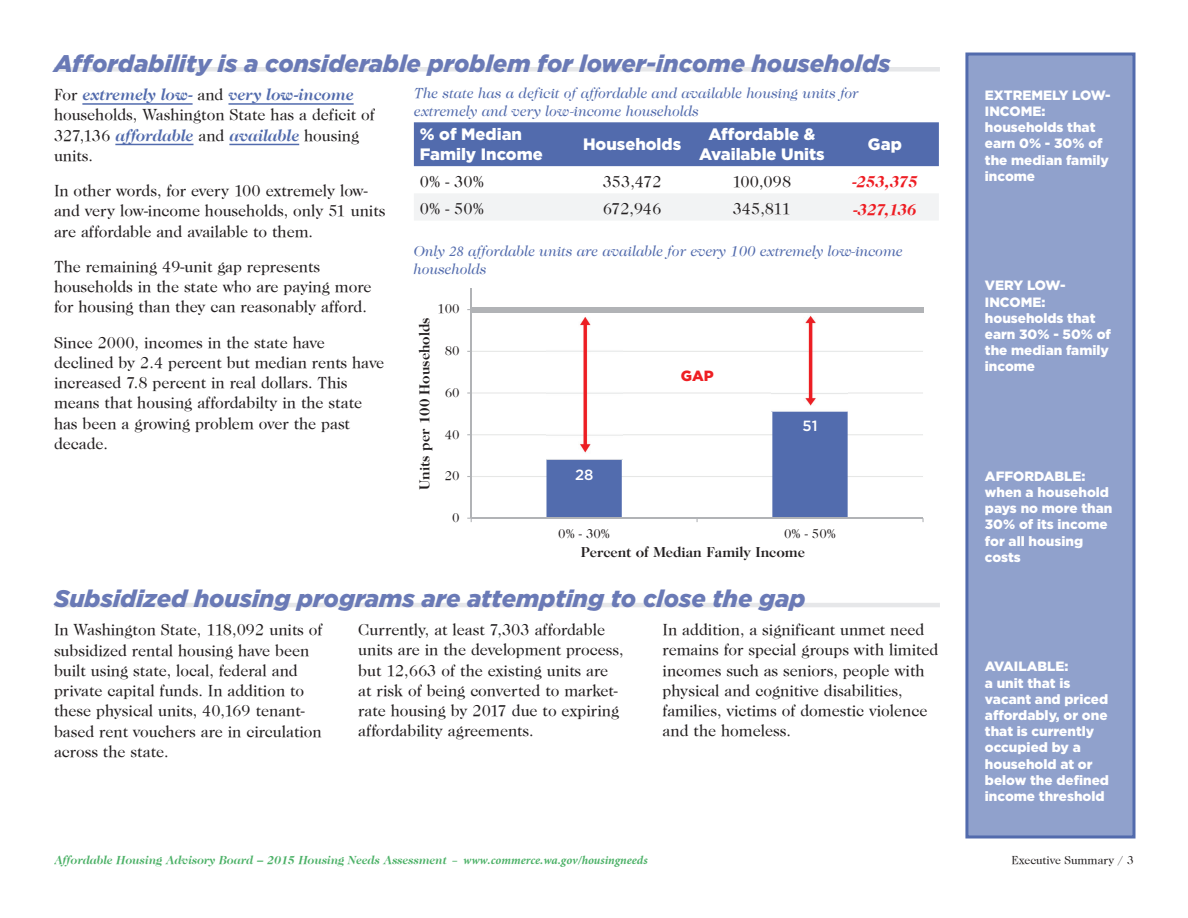
<style>
.page{position:relative;width:1188px;height:918px;background:#fff}
.page>*{position:absolute;margin:0;border:0;box-sizing:border-box;transform-origin:0 0}
.t1{font:italic 900 24px "Gotham";color:#6a7ab6}
.t2{font:16.5px/20.2px "Caslon";color:#231f20}
.t3{font:900 16.5px/19.8px "Gotham";color:#fff}
.t4{font:italic 700 16.5px "Caslon";color:#ee1d23}
.t5{font:italic 15px/18px "Caslon";color:#526bad}
.t6{font:700 14.7px "Caslon";color:#231f20}
.t7{font:500 14.7px "Gotham";color:#fff}
.t8{font:900 14.7px "Gotham";color:#ee1f23}
.t9{font:900 13.5px/16.2px "Gotham";color:#fff}
.t10{font:13.35px "Caslon";color:#231f20}
.t11{font:italic 700 12px "Caslon";color:#4cb167}
.t12{font:12px "Caslon";color:#231f20}
.s1{font-weight:700;font-style:italic;color:#526bad}
.s2{font-family:"Minion Pro"}
</style>
<div class="page">
<hr style="left:471px;top:476px;width:452px;height:1px;background:#e6e7e6">
<hr style="left:471px;top:434px;width:452px;height:1px;background:#e6e7e6">
<hr style="left:471px;top:392px;width:452px;height:2px;background:#e6e7e6">
<hr style="left:471px;top:351px;width:452px;height:1px;background:#e6e7e6">
<img style="left:546px;top:317px;width:76px;height:94px">
<img style="left:772px;top:315px;width:76px;height:91px">
<hr style="left:471px;top:289px;width:1px;height:229px;background:#b1b3b6">
<hr style="left:471px;top:518px;width:452px;height:1px;background:#b1b3b6">
<svg style="left:546px;top:411px;width:302px;height:111px"></svg>
<div style="left:472px;top:307px;width:451px;height:6px;background:#b1b3b6"></div>
<div style="left:54px;top:67px;width:886px;height:5px;background:#e6e7e9"></div>
<hr style="left:82px;top:103px;width:111px;height:2px;background:#526bad">
<hr style="left:228px;top:103px;width:126px;height:2px;background:#526bad">
<hr style="left:115px;top:144px;width:79px;height:1px;background:#526bad">
<hr style="left:229px;top:144px;width:70px;height:1px;background:#526bad">
<hr style="left:54px;top:603px;width:886px;height:4px;background:#e6e7e9">
<div style="left:414px;top:122px;width:525px;height:44px;background:#526bad"></div>
<div style="left:414px;top:194px;width:525px;height:26px;background:#f2f3f4"></div>
<div style="left:965px;top:52px;width:171px;height:786px;background:#90a1cc;border:3px solid #526bad"></div>
<h1 class="t1" style="left:54px;top:49px;width:838px">Affordability is a considerable problem for lower-income households</h1>
<p class="t2" style="left:54px;top:85px;width:322px">For <span class="s1">extremely low-</span> and <span class="s1">very low-income </span>households, Washington State has a deficit of 327,136 <span class="s1">affordable</span> and <span class="s1">available</span> housing units.</p>
<p class="t2" style="left:54px;top:181px;width:333px">In other words, for every 100 extremely low&shy;and very low-income households, only 51 units are affordable and available to them.</p>
<p class="t2" style="left:54px;top:257px;width:319px">The remaining 49-unit gap represents households in the state who are paying more for housing than they can reasonably afford.</p>
<p class="t2" style="left:54px;top:332px;width:332px">Since 2000, incomes in the state have declined by 2.4 percent but median rents have increased 7.8 percent in real dollars. This means that housing affordabilty in the state has been a growing problem over the past decade.</p>
<p class="t5" style="left:414px;top:85px;width:446px">The state has a deficit of affordable and available housing units for extremely and very low-income households</p>
<p class="t3" style="left:420px;top:124px;width:124px">% of Median<br>Family Income</p>
<p class="t3" style="left:583px;top:134px;width:100px">Households</p>
<p class="t3" style="left:699px;top:124px;width:127px;text-align:center">Affordable &amp;<br>Available Units</p>
<p class="t3" style="left:868px;top:134px;width:35px">Gap</p>
<p class="t2" style="left:420px;top:171px;width:66px">0% - 30%</p>
<p class="t2" style="left:603px;top:171px;width:60px">353,472</p>
<p class="t2" style="left:733px;top:171px;width:60px">100,098</p>
<p class="t4" style="left:852px;top:172px;width:67px">-253,375</p>
<p class="t2" style="left:420px;top:199px;width:66px">0% - 50%</p>
<p class="t2" style="left:603px;top:199px;width:60px">672,946</p>
<p class="t2" style="left:733px;top:199px;width:60px">345,811</p>
<p class="t4" style="left:854px;top:199px;width:64px">-327,136</p>
<p class="t5" style="left:413px;top:242px;width:491px">Only <span class="s2">28</span> affordable units are available for every 100 extremely low-income households</p>
<p class="t10" style="left:437px;top:302px;width:24px">100</p>
<p class="t6" style="left:416px;top:490px;width:174px;rotate:-90deg">Units per 100 Households</p>
<p class="t10" style="left:445px;top:343px;width:16px">80</p>
<p class="t8" style="left:681px;top:367px;width:35px">GAP</p>
<p class="t10" style="left:445px;top:385px;width:16px">60</p>
<p class="t7" style="left:803px;top:418px;width:17px">51</p>
<p class="t10" style="left:445px;top:427px;width:16px">40</p>
<p class="t7" style="left:575px;top:466px;width:20px">28</p>
<p class="t10" style="left:445px;top:468px;width:16px">20</p>
<p class="t10" style="left:452px;top:510px;width:9px">0</p>
<p class="t10" style="left:558px;top:526px;width:53px">0% - 30%</p>
<p class="t10" style="left:784px;top:526px;width:53px">0% - 50%</p>
<p class="t6" style="left:581px;top:544px;width:225px">Percent of Median Family Income</p>
<h1 class="t1" style="left:54px;top:585px;width:753px">Subsidized housing programs are attempting to close the gap</h1>
<p class="t2" style="left:54px;top:620px;width:270px">In Washington State, 118,092 units of subsidized rental housing have been built using state, local, federal and private capital funds. In addition to these physical units, 40,169 tenant&shy;based rent vouchers are in circulation across the state.</p>
<p class="t2" style="left:358px;top:620px;width:267px">Currently, at least 7,303 affordable units are in the development process, but 12,663 of the existing units are at risk of being converted to market&shy;rate housing by 2017 due to expiring affordability agreements.</p>
<p class="t2" style="left:663px;top:620px;width:277px">In addition, a significant unmet need remains for special groups with limited incomes such as seniors, people with physical and cognitive disabilities, families, victims of domestic violence and the homeless.</p>
<p class="t9" style="left:985px;top:87px;width:127px">EXTREMELY LOW-<br>INCOME: households that earn 0% - 30% of the median family income</p>
<p class="t9" style="left:985px;top:277px;width:128px">VERY LOW-<br>INCOME: households that earn 30% - 50% of the median family income</p>
<p class="t9" style="left:985px;top:468px;width:129px">AFFORDABLE: when a household pays no more than<br>30% of its income for all housing costs</p>
<p class="t9" style="left:985px;top:658px;width:126px">AVAILABLE:<br>a unit that is vacant and priced affordably, or one that is currently occupied by a household at or below the defined income threshold</p>
<p class="t11" style="left:54px;top:853px;width:595px">Affordable Housing Advisory Board – 2015 Housing Needs Assessment <span class="s2">– www.commerce.wa.gov/housingneeds</span></p>
<p class="t12" style="left:1012px;top:853px;width:124px">Executive Summary / 3</p>
</div>
